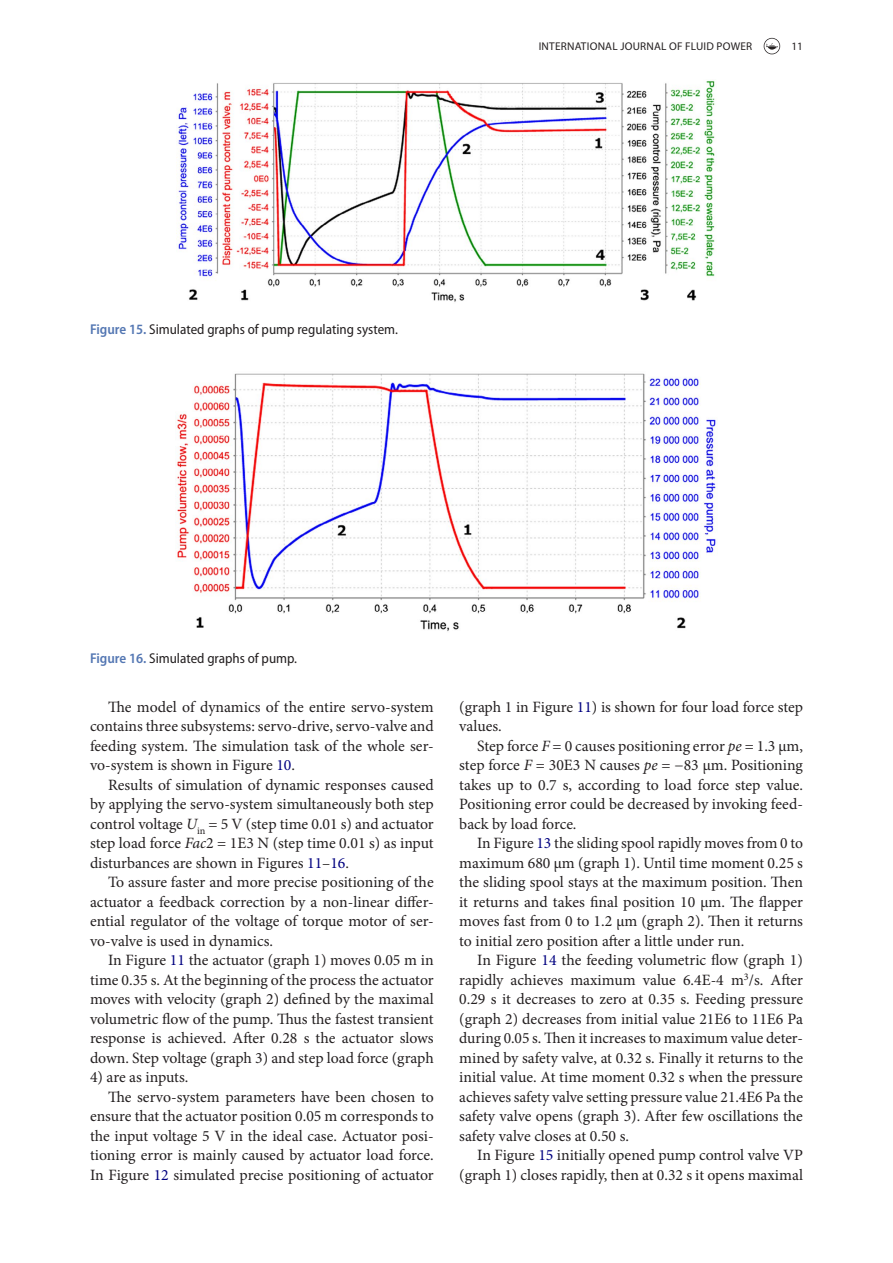
<style>
.page{position:relative;width:893px;height:1263px;background:#fff}
.page>*{position:absolute;margin:0;border:0;box-sizing:border-box;transform-origin:0 0}
.t1{font:15.75px/19.5px "Minion Pro";color:#231f20;text-align:justify}
.t2{font:semi-condensed 14.25px "Myriad Pro";color:#231f20}
.t3{font:11.25px "Myriad Pro";letter-spacing:.02em;color:#231f20}
.s1{font-weight:600;color:#5477b3}
.s2{color:#000080}
.s3{font-style:italic}
</style>
<div class="page">
<svg style="left:764px;top:38px;width:16px;height:16px"></svg>
<img style="left:176px;top:81px;width:539px;height:221px">
<img style="left:176px;top:373px;width:540px;height:259px">
<p class="t2" style="left:90px;top:321px;width:310px"><span class="s1">Figure 15.</span> Simulated graphs of pump regulating system.</p>
<p class="t3" style="left:539px;top:39px;width:30px">INTERNATIONAL</p>
<p class="t3" style="left:620px;top:39px;width:13px">JOURNAL</p>
<p class="t3" style="left:669px;top:39px;width:29px">OF FLUID</p>
<p class="t3" style="left:717px;top:39px;width:34px">POWER</p>
<p class="t3" style="left:791px;top:39px;width:13px">11</p>
<p class="t2" style="left:90px;top:650px;width:209px"><span class="s1">Figure 16.</span> Simulated graphs of pump.</p>
<p class="t1" style="left:90px;top:697px;width:345px;text-indent:18px">The model of dynamics of the entire servo-system contains three subsystems: servo-drive, servo-valve and feeding system. The simulation task of the whole ser&shy;vo-system is shown in Figure <span class="s2">10</span>.</p>
<p class="t1" style="left:90px;top:775px;width:345px;text-indent:18px">Results of simulation of dynamic responses caused by applying the servo-system simultaneously both step control voltage <span class="s3">U</span><sub>in</sub> = 5 V (step time 0.01 s) and actuator step load force <span class="s3">Fac</span>2 = 1E3 N (step time 0.01 s) as input disturbances are shown in Figures <span class="s2">11</span>–<span class="s2">16</span>.</p>
<p class="t1" style="left:90px;top:872px;width:345px;text-indent:18px">To assure faster and more precise positioning of the actuator a feedback correction by a non-linear differ&shy;ential regulator of the voltage of torque motor of ser&shy;vo-valve is used in dynamics.</p>
<p class="t1" style="left:90px;top:950px;width:345px;text-indent:18px">In Figure <span class="s2">11</span> the actuator (graph 1) moves 0.05 m in time 0.35 s. At the beginning of the process the actuator moves with velocity (graph 2) defined by the maximal volumetric flow of the pump. Thus the fastest transient response is achieved. After 0.28 s the actuator slows down. Step voltage (graph 3) and step load force (graph</p>
<p class="t1" style="left:90px;top:1067px;width:100px">4) are as inputs.</p>
<p class="t1" style="left:108px;top:1087px;width:327px">The servo-system parameters have been chosen to</p>
<p class="t1" style="left:90px;top:1106px;width:345px">ensure that the actuator position 0.05 m corresponds to</p>
<p class="t1" style="left:90px;top:1126px;width:345px">the input voltage 5 V in the ideal case. Actuator posi-</p>
<p class="t1" style="left:90px;top:1145px;width:345px">tioning error is mainly caused by actuator load force.</p>
<p class="t1" style="left:90px;top:1165px;width:345px">In Figure <span class="s2">12</span> simulated precise positioning of actuator</p>
<p class="t1" style="left:459px;top:697px;width:345px">(graph 1 in Figure <span class="s2">11</span>) is shown for four load force step values.</p>
<p class="t1" style="left:459px;top:736px;width:345px;text-indent:18px">Step force <span class="s3">F</span> = 0 causes positioning error <span class="s3">pe</span> = 1.3 μm, step force <span class="s3">F</span> = 30E3 N causes <span class="s3">pe</span> = −83 μm. Positioning takes up to 0.7 s, according to load force step value.<br>Positioning error could be decreased by invoking feed&shy;back by load force.</p>
<p class="t1" style="left:459px;top:833px;width:345px;text-indent:18px">In Figure <span class="s2">13</span> the sliding spool rapidly moves from 0 to maximum 680 μm (graph 1). Until time moment 0.25 s the sliding spool stays at the maximum position. Then it returns and takes final position 10 μm. The flapper moves fast from 0 to 1.2 μm (graph 2). Then it returns to initial zero position after a little under run.</p>
<p class="t1" style="left:459px;top:950px;width:345px;text-indent:18px">In Figure <span class="s2">14</span> the feeding volumetric flow (graph 1) rapidly achieves maximum value 6.4E-4 m<sup>3</sup>/s. After 0.29 s it decreases to zero at 0.35 s. Feeding pressure (graph 2) decreases from initial value 21E6 to 11E6 Pa during 0.05 s. Then it increases to maximum value deter&shy;mined by safety valve, at 0.32 s. Finally it returns to the initial value. At time moment 0.32 s when the pressure achieves safety valve setting pressure value 21.4E6 Pa the safety valve opens (graph 3). After few oscillations the safety valve closes at 0.50 s.</p>
<p class="t1" style="left:459px;top:1145px;width:345px;text-align:right">In Figure <span class="s2">15</span> initially opened pump control valve VP (graph 1) closes rapidly, then at 0.32 s it opens maximal</p>
</div>
